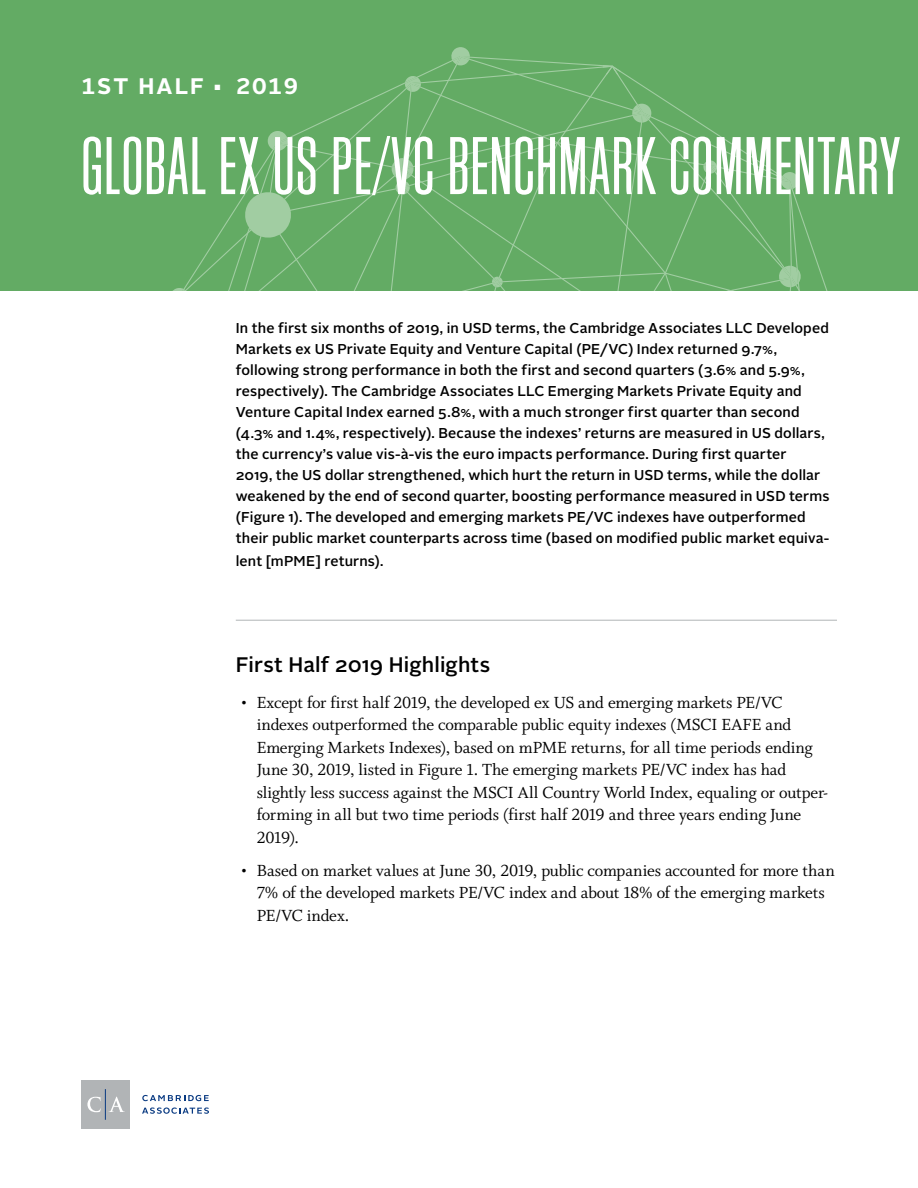
<style>
.page{position:relative;width:918px;height:1188px;background:#fff}
.page>*{position:absolute;margin:0;border:0;box-sizing:border-box;transform-origin:0 0}
.t1{font:85.5px "Block Gothic RR Light Extra Cond";letter-spacing:.005em;color:#fff}
.t2{font:700 22.5px "Alright Sans";letter-spacing:.095em;color:#fff}
.t3{font:500 21px "Alright Sans";letter-spacing:.005em;color:#000}
.t4{font:18px/22.5px "Whitman";letter-spacing:-.005em;color:#000}
.t5{font:500 14.25px/21px "Alright Sans";letter-spacing:.01em;color:#000}
</style>
<div class="page">
<div style="left:81px;top:1080px;width:49px;height:49px;background:#b1b4b6"></div>
<svg style="left:87px;top:1097px;width:14px;height:15px"></svg>
<svg style="left:109px;top:1097px;width:16px;height:15px"></svg>
<svg style="left:142px;top:1095px;width:67px;height:6px"></svg>
<svg style="left:142px;top:1107px;width:67px;height:7px"></svg>
<hr style="left:105px;top:1089px;width:1px;height:31px;background:#083981">
<div style="left:0;top:0;width:918px;height:291px;background:#63ab64"></div>
<svg style="left:404px;top:66px;width:235px;height:17px"></svg>
<svg style="left:360px;top:83px;width:467px;height:208px"></svg>
<svg style="left:778px;top:266px;width:23px;height:21px"></svg>
<svg style="left:781px;top:172px;width:19px;height:18px"></svg>
<svg style="left:703px;top:160px;width:14px;height:14px"></svg>
<svg style="left:603px;top:65px;width:18px;height:10px"></svg>
<svg style="left:450px;top:47px;width:20px;height:18px"></svg>
<svg style="left:405px;top:76px;width:16px;height:16px"></svg>
<svg style="left:173px;top:104px;width:479px;height:187px"></svg>
<hr style="left:236px;top:620px;width:601px;height:1px;background:#b1b4b6">
<h2 class="t2" style="left:81px;top:70px;width:218px">1ST HALF <sup>■</sup> 2019</h2>
<h1 class="t1" style="left:81px;top:123px;width:820px">GLOBAL EX US PE/VC BENCHMARK COMMENTARY</h1>
<p class="t5" style="left:236px;top:318px;width:595px">In the first six months of 2019, in USD terms, the Cambridge Associates LLC Developed Markets ex US Private Equity and Venture Capital (PE/VC) Index returned 9.7%, following strong performance in both the first and second quarters (3.6% and 5.9%, respectively). The Cambridge Associates LLC Emerging Markets Private Equity and Venture Capital Index earned 5.8%, with a much stronger first quarter than second (4.3% and 1.4%, respectively). Because the indexes’ returns are measured in US dollars, the currency’s value vis-à-vis the euro impacts performance. During first quarter<br>2019, the US dollar strengthened, which hurt the return in USD terms, while the dollar weakened by the end of second quarter, boosting performance measured in USD terms (Figure 1). The developed and emerging markets PE/VC indexes have outperformed their public market counterparts across time (based on modified public market equiva-</p>
<p class="t5" style="left:236px;top:551px;width:149px">lent [mPME] returns).</p>
<h3 class="t3" style="left:236px;top:650px;width:256px">First Half 2019 Highlights</h3>
<p class="t4" style="left:257px;top:691px;width:573px;text-indent:-16px">• Except for first half 2019, the developed ex US and emerging markets PE/VC indexes outperformed the comparable public equity indexes (MSCI EAFE and Emerging Markets Indexes), based on mPME returns, for all time periods ending June 30, 2019, listed in Figure 1. The emerging markets PE/VC index has had slightly less success against the MSCI All Country World Index, equaling or outper&shy;forming in all but two time periods (first half 2019 and three years ending June 2019).</p>
<p class="t4" style="left:257px;top:859px;width:580px;text-indent:-16px">• Based on market values at June 30, 2019, public companies accounted for more than<br>7% of the developed markets PE/VC index and about 18% of the emerging markets<br>PE/VC index.</p>
</div>
